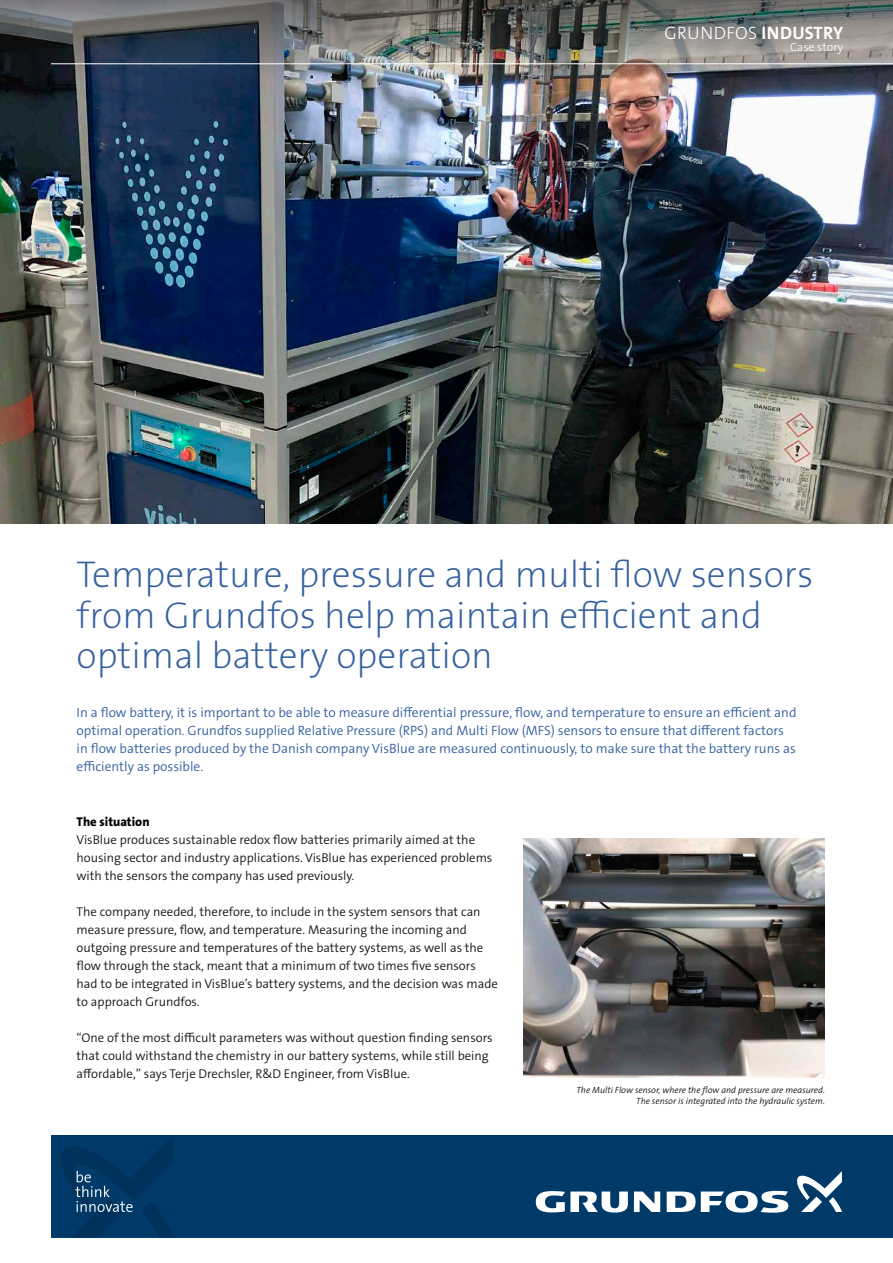
<style>
.page{position:relative;width:893px;height:1263px;background:#fff}
.page>*{position:absolute;margin:0;border:0;box-sizing:border-box;transform-origin:0 0}
.t1{font:37.5px/40.5px "Grundfos The Sans V2 OT 2 XL";color:#35609f}
.t2{font:18px "Grundfos The Sans V2 OT 3 L";letter-spacing:.015em;color:#fff}
.t3{font:13.5px/18px "Grundfos The Sans V2 OT 4 SL";color:#35609f}
.t4{font:12.75px/18px "Grundfos The Sans V2 OT 4 SL";color:#151616}
.t5{font:12.75px "Grundfos The Sans V2 OT 8 XB";color:#000}
.t6{font:12px "Grundfos The Sans V2 OT 3 L";color:#fff}
.t7{font:9px/10.8px "Grundfos The Sans V2 OT 4 SL Italic";color:#151616;text-align:right}
.s1{font-family:"Grundfos The Sans V2 OT 7 B"}
</style>
<div class="page">
<img style="left:0;top:94px;width:893px;height:430px">
<img style="left:523px;top:838px;width:302px;height:239px">
<img style="left:0;top:0;width:893px;height:94px">
<div style="left:51px;top:1135px;width:842px;height:102px;background:#003a69"></div>
<svg style="left:634px;top:1191px;width:26px;height:21px"></svg>
<svg style="left:536px;top:1191px;width:92px;height:21px"></svg>
<svg style="left:667px;top:1191px;width:121px;height:22px"></svg>
<svg style="left:797px;top:1171px;width:45px;height:41px"></svg>
<svg style="left:61px;top:1137px;width:112px;height:100px"></svg>
<hr style="left:51px;top:63px;width:842px;height:1px;background:#fff">
<h2 class="t2" style="left:665px;top:21px;width:180px">GRUNDFOS <span class="s1">INDUSTRY</span></h2>
<p class="t6" style="left:790px;top:39px;width:55px">Case story</p>
<h1 class="t1" style="left:77px;top:555px;width:738px">Temperature, pressure and multi flow sensors from Grundfos help maintain efficient and optimal battery operation</h1>
<p class="t3" style="left:77px;top:703px;width:721px">In a flow battery, it is important to be able to measure differential pressure, flow, and temperature to ensure an efficient and optimal operation. Grundfos supplied Relative Pressure (RPS) and Multi Flow (MFS) sensors to ensure that different factors in flow batteries produced by the Danish company VisBlue are measured continuously, to make sure that the battery runs as efficiently as possible.</p>
<p class="t5" style="left:77px;top:813px;width:75px">The situation</p>
<p class="t4" style="left:77px;top:831px;width:417px">VisBlue produces sustainable redox flow batteries primarily aimed at the housing sector and industry applications. VisBlue has experienced problems with the sensors the company has used previously.</p>
<p class="t4" style="left:77px;top:903px;width:423px">The company needed, therefore, to include in the system sensors that can measure pressure, flow, and temperature. Measuring the incoming and outgoing pressure and temperatures of the battery systems, as well as the flow through the stack, meant that a minimum of two times five sensors had to be integrated in VisBlue’s battery systems, and the decision was made to approach Grundfos.</p>
<p class="t4" style="left:77px;top:1029px;width:418px">“One of the most difficult parameters was without question finding sensors that could withstand the chemistry in our battery systems, while still being affordable,” says Terje Drechsler, R&amp;D Engineer, from VisBlue.</p>
<p class="t7" style="left:576px;top:1085px;width:250px">The Multi Flow sensor, where the flow and pressure are measured.<br>The sensor is integrated into the hydraulic system.</p>
</div>
